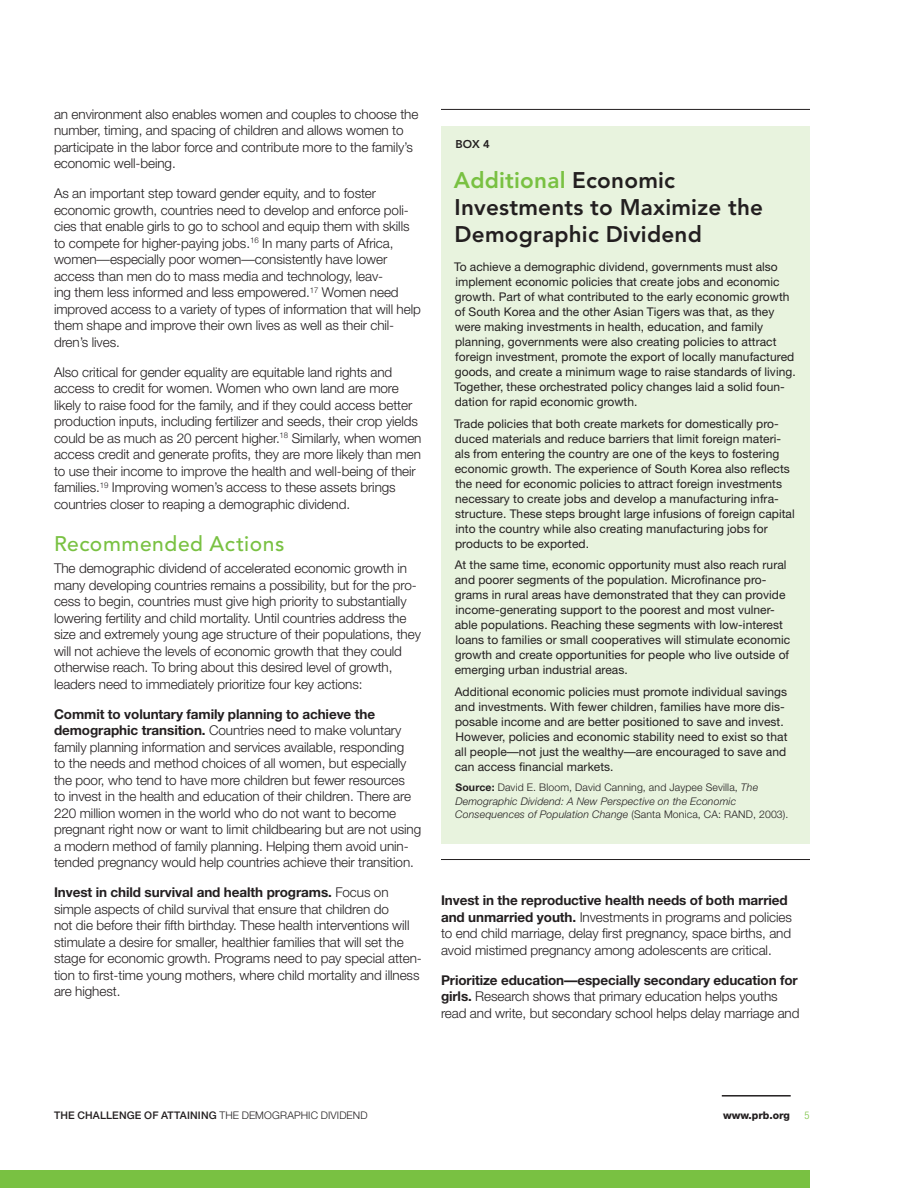
<style>
.page{position:relative;width:918px;height:1188px;background:#fff}
.page>*{position:absolute;margin:0;border:0;box-sizing:border-box;transform-origin:0 0}
.BH{font:800 22.5px/27px "Avenir";letter-spacing:.01em;color:#231f20}
.SH{font:500 21px "Avenir";letter-spacing:.025em;color:#79c142}
.TX{font:300 13.5px/16.5px "Helvetica Neue";letter-spacing:-.005em;color:#231f20}
.BT{font:12px/15px "Helvetica Neue";letter-spacing:.005em;color:#231f20}
.Box_number{font:800 11.25px "Avenir";color:#231f20}
.SRC{font:italic 300 10.5px/13.5px "Helvetica Neue";letter-spacing:.015em;color:#231f20}
.t1{font:500 10.5px "Helvetica Neue";letter-spacing:.015em;color:#231f20}
.t2{font:800 10.5px "Helvetica Neue";letter-spacing:-.005em;color:#231f20}
.t3{font:300 condensed 10.5px "Helvetica Neue";color:#79c142}
.s1{font-weight:700}
.s2{color:#79c142}
.s3{font-weight:700;font-style:normal}
.s4{font-style:normal}
.s5{font-weight:300}
</style>
<div class="page">
<div style="left:0;top:1170px;width:810px;height:18px;background:#79c142"></div>
<hr style="left:722px;top:1095px;width:69px;height:2px;background:#231f20">
<hr style="left:441px;top:109px;width:369px;height:1px;background:#231f20">
<hr style="left:441px;top:859px;width:369px;height:1px;background:#231f20">
<div style="left:441px;top:126px;width:369px;height:717px;background:#e8f3de"></div>
<p class="TX" style="left:54px;top:105px;width:366px">an environment also enables women and couples to choose the number, timing, and spacing of children and allows women to participate in the labor force and contribute more to the family’s economic well-being.</p>
<p class="TX" style="left:54px;top:185px;width:368px">As an important step toward gender equity, and to foster economic growth, countries need to develop and enforce poli&shy;cies that enable girls to go to school and equip them with skills to compete for higher-paying jobs.<sup>16</sup> In many parts of Africa, women—especially poor women—consistently have lower access than men do to mass media and technology, leav-<br>ing them less informed and less empowered.<sup>17</sup> Women need improved access to a variety of types of information that will help them shape and improve their own lives as well as their chil&shy;dren’s lives.</p>
<p class="TX" style="left:54px;top:363px;width:369px">Also critical for gender equality are equitable land rights and access to credit for women. Women who own land are more likely to raise food for the family, and if they could access better production inputs, including fertilizer and seeds, their crop yields could be as much as 20 percent higher.<sup>18</sup> Similarly, when women access credit and generate profits, they are more likely than men to use their income to improve the health and well-being of their families.<sup>19</sup> Improving women’s access to these assets brings countries closer to reaping a demographic dividend.</p>
<p class="SH" style="left:54px;top:531px;width:232px">Recommended Actions</p>
<p class="TX" style="left:54px;top:560px;width:368px">The demographic dividend of accelerated economic growth in many developing countries remains a possibility, but for the pro&shy;cess to begin, countries must give high priority to substantially lowering fertility and child mortality. Until countries address the size and extremely young age structure of their populations, they will not achieve the levels of economic growth that they could otherwise reach. To bring about this desired level of growth, leaders need to immediately prioritize four key actions:</p>
<p class="TX" style="left:54px;top:706px;width:369px"><span class="s1">Commit to voluntary family planning to achieve the demographic transition.</span> Countries need to make voluntary family planning information and services available, responding<br>to the needs and method choices of all women, but especially the poor, who tend to have more children but fewer resources<br>to invest in the health and education of their children. There are 220 million women in the world who do not want to become pregnant right now or want to limit childbearing but are not using a modern method of family planning. Helping them avoid unin&shy;tended pregnancy would help countries achieve their transition.</p>
<p class="TX" style="left:54px;top:884px;width:369px"><span class="s1">Invest in child survival and health programs.</span> Focus on simple aspects of child survival that ensure that children do<br>not die before their fifth birthday. These health interventions will stimulate a desire for smaller, healthier families that will set the stage for economic growth. Programs need to pay special atten&shy;tion to first-time young mothers, where child mortality and illness are highest.</p>
<p class="TX" style="left:441px;top:892px;width:352px"><span class="s1">Invest in the reproductive health needs of both married and unmarried youth.</span> Investments in programs and policies to end child marriage, delay first pregnancy, space births, and avoid mistimed pregnancy among adolescents are critical.</p>
<p class="Box_number" style="left:455px;top:137px;width:36px">BOX 4</p>
<p class="BH" style="left:454px;top:167px;width:311px"><span class="s2">Additional</span> Economic<br>Investments to Maximize the<br>Demographic Dividend</p>
<p class="BT" style="left:454px;top:259px;width:343px">To achieve a demographic dividend, governments must also implement economic policies that create jobs and economic growth. Part of what contributed to the early economic growth of South Korea and the other Asian Tigers was that, as they were making investments in health, education, and family planning, governments were also creating policies to attract foreign investment, promote the export of locally manufactured goods, and create a minimum wage to raise standards of living.<br>Together, these orchestrated policy changes laid a solid foun&shy;dation for rapid economic growth.</p>
<p class="BT" style="left:454px;top:416px;width:342px">Trade policies that both create markets for domestically pro&shy;duced materials and reduce barriers that limit foreign materi&shy;als from entering the country are one of the keys to fostering economic growth. The experience of South Korea also reflects the need for economic policies to attract foreign investments necessary to create jobs and develop a manufacturing infra&shy;structure. These steps brought large infusions of foreign capital into the country while also creating manufacturing jobs for products to be exported.</p>
<p class="BT" style="left:455px;top:557px;width:337px">At the same time, economic opportunity must also reach rural and poorer segments of the population. Microfinance pro&shy;grams in rural areas have demonstrated that they can provide income-generating support to the poorest and most vulner&shy;able populations. Reaching these segments with low-interest loans to families or small cooperatives will stimulate economic growth and create opportunities for people who live outside of emerging urban industrial areas.</p>
<p class="BT" style="left:455px;top:684px;width:334px">Additional economic policies must promote individual savings and investments. With fewer children, families have more dis&shy;posable income and are better positioned to save and invest.<br>However, policies and economic stability need to exist so that all people—not just the wealthy—are encouraged to save and can access financial markets.</p>
<p class="SRC" style="left:455px;top:781px;width:335px"><span class="s3">Source:</span> <span class="s4">David E. Bloom, David Canning, and Jaypee Sevilla,</span> The<br>Demographic Dividend: A New Perspective on the Economic<br>Consequences of Population Change <span class="s4">(Santa Monica, CA: RAND, 2003).</span></p>
<p class="TX" style="left:441px;top:971px;width:360px"><span class="s1">Prioritize education—especially secondary education for girls.</span> Research shows that primary education helps youths read and write, but secondary school helps delay marriage and</p>
<p class="t1" style="left:54px;top:1109px;width:315px">THE CHALLENGE OF ATTAINING <span class="s5">THE DEMOGRAPHIC DIVIDEND</span></p>
<p class="t2" style="left:723px;top:1109px;width:68px">www.prb.org</p>
<p class="t3" style="left:804px;top:1109px;width:7px">5</p>
</div>
